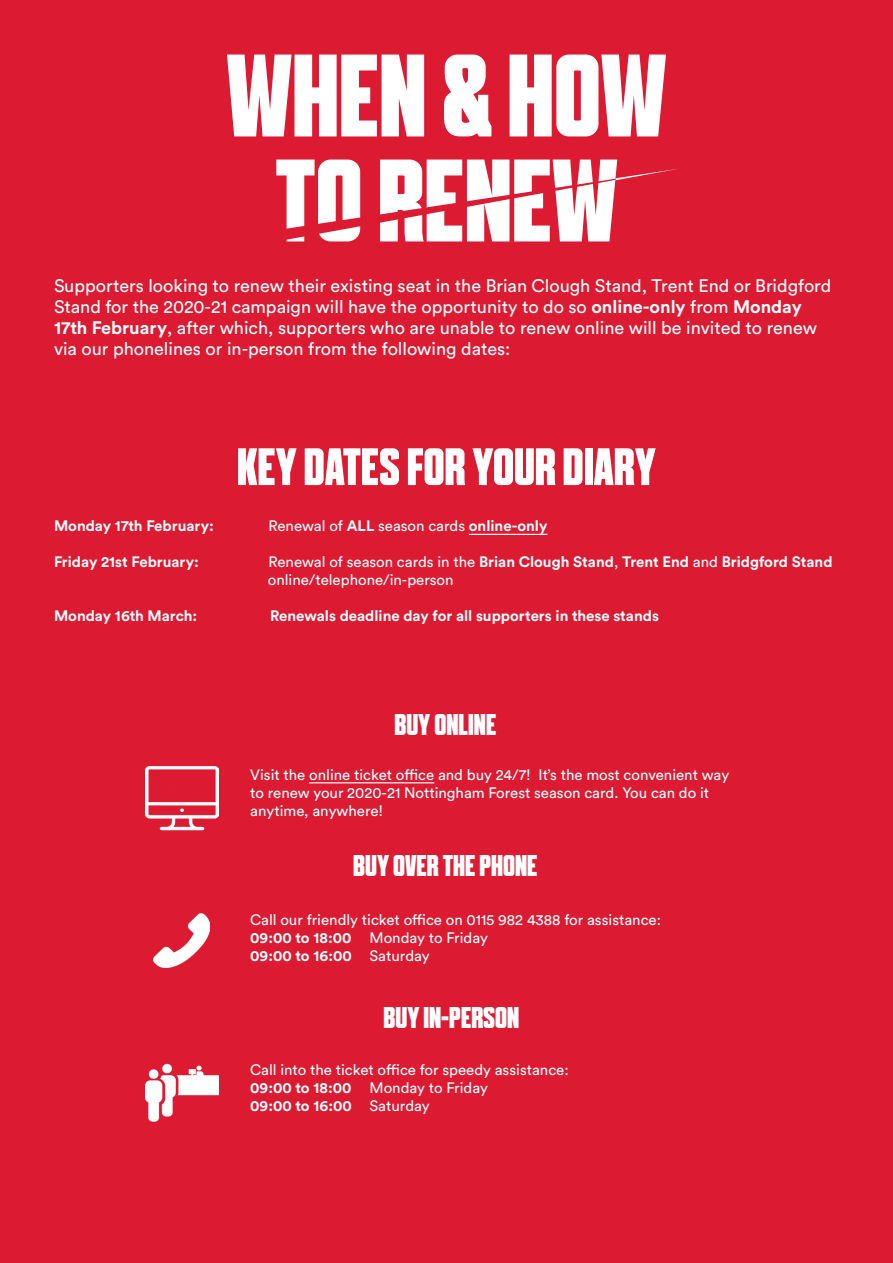
<style>
.page{position:relative;width:893px;height:1263px;background:#dc1a32}
.page>*{position:absolute;margin:0;border:0;box-sizing:border-box;transform-origin:0 0}
.t1{font:500 117px "A2 Beckett";color:#fff}
.t2{font:500 52.5px "A2 Beckett";color:#fff}
.t3{font:500 30px "A2 Beckett";color:#fff}
.t4{font:18px/21px "Circular Std";color:#fff}
.t5{font:15px/18px "Circular Std";color:#fff}
.t6{font:700 15px "Circular Std";color:#fff}
.s1{font-weight:700}
.s2{font-weight:400}
</style>
<div class="page">
<hr style="left:469px;top:534px;width:78px;height:1px;background:#fff">
<img style="left:145px;top:766px;width:73px;height:65px">
<img style="left:154px;top:913px;width:56px;height:54px">
<img style="left:145px;top:1063px;width:73px;height:59px">
<hr style="left:309px;top:782px;width:125px;height:1px;background:#fff">
<p class="t1" style="left:226px;top:33px;width:442px">WHEN &amp; HOW</p>
<p class="t1" style="left:275px;top:138px;width:344px">TO RENEW</p>
<p class="t4" style="left:54px;top:275px;width:779px">Supporters looking to renew their existing seat in the Brian Clough Stand, Trent End or Bridgford Stand for the 2020-21 campaign will have the opportunity to do so <span class="s1">online-only</span> from <span class="s1">Monday 17th February</span>, after which, supporters who are unable to renew online will be invited to renew via our phonelines or in-person from the following dates:</p>
<p class="t2" style="left:237px;top:438px;width:420px">KEY DATES FOR YOUR DIARY</p>
<p class="t6" style="left:54px;top:516px;width:161px">Monday 17th February:</p>
<p class="t5" style="left:268px;top:517px;width:280px">Renewal of <span class="s1">ALL</span> season cards <span class="s1">online-only</span></p>
<p class="t6" style="left:54px;top:552px;width:146px">Friday 21st February:</p>
<p class="t6" style="left:268px;top:552px;width:566px"><span class="s2">Renewal of season cards in the</span> Brian Clough Stand<span class="s2">,</span> Trent End <span class="s2">and</span> Bridgford Stand</p>
<p class="t5" style="left:268px;top:571px;width:187px">online/telephone/in-person</p>
<p class="t6" style="left:54px;top:606px;width:145px">Monday 16th March:</p>
<p class="t6" style="left:270px;top:606px;width:390px">Renewals deadline day for all supporters in these stands</p>
<p class="t3" style="left:394px;top:708px;width:103px">BUY ONLINE</p>
<p class="t5" style="left:250px;top:765px;width:480px">Visit the online ticket office and buy 24/7! It’s the most convenient way to renew your 2020-21 Nottingham Forest season card. You can do it anytime, anywhere!</p>
<p class="t3" style="left:353px;top:849px;width:186px">BUY OVER THE PHONE</p>
<p class="t5" style="left:250px;top:911px;width:412px">Call our friendly ticket office on 0115 982 4388 for assistance:</p>
<p class="t5" style="left:250px;top:929px;width:239px"><span class="s1">09:00 to 18:00</span> Monday to Friday</p>
<p class="t6" style="left:250px;top:946px;width:181px">09:00 to 16:00 <span class="s2">Saturday</span></p>
<p class="t3" style="left:383px;top:1001px;width:137px">BUY IN-PERSON</p>
<p class="t5" style="left:250px;top:1061px;width:320px">Call into the ticket office for speedy assistance:</p>
<p class="t5" style="left:250px;top:1079px;width:239px"><span class="s1">09:00 to 18:00</span> Monday to Friday</p>
<p class="t6" style="left:250px;top:1096px;width:181px">09:00 to 16:00 <span class="s2">Saturday</span></p>
</div>
